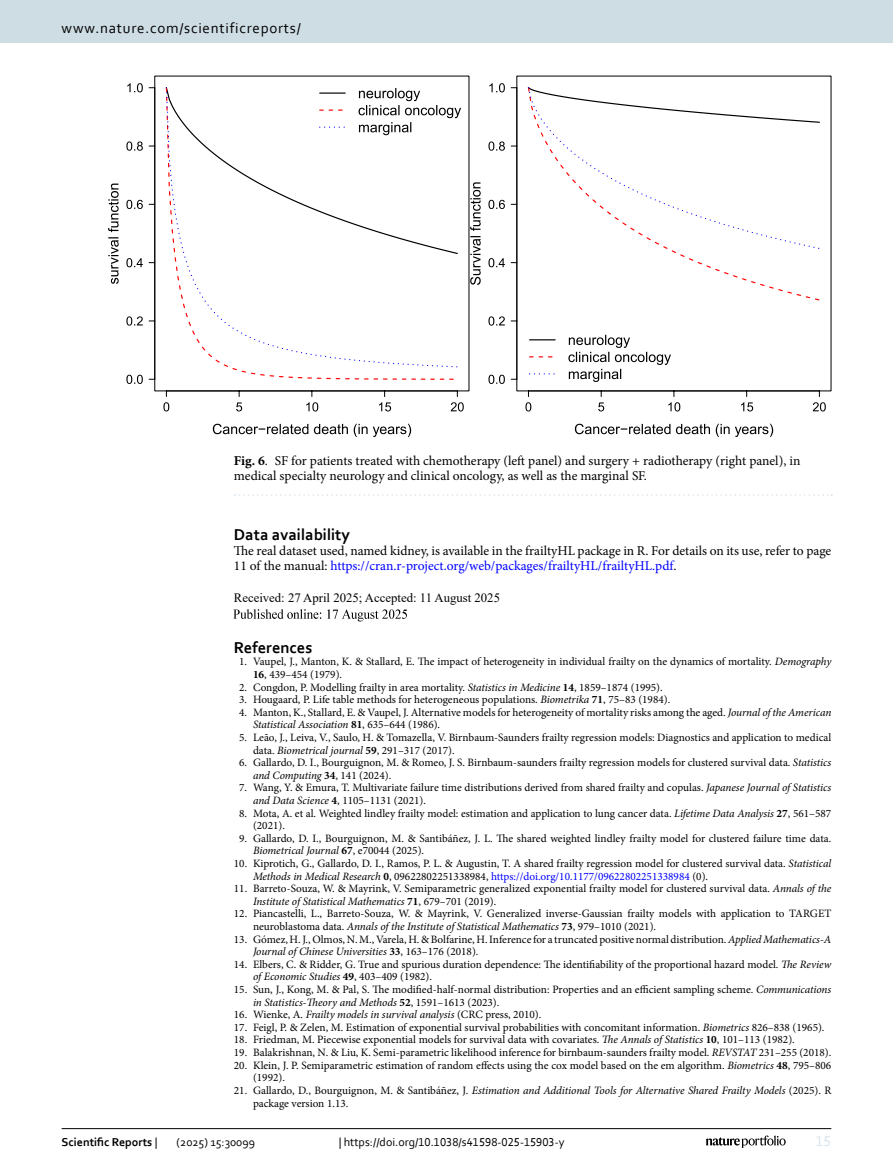
<style>
.page{position:relative;width:893px;height:1174px;background:#fff}
.page>*{position:absolute;margin:0;border:0;box-sizing:border-box;transform-origin:0 0}
.Endmatter_Heading{font:700 16.5px "Corbel";color:#000}
.Literatur_Heading{font:700 16.5px "Corbel";color:#000}
.t1{font:15px "Corbel";letter-spacing:.05em;color:#000}
.t2{font:15px "Corbel";color:#d9e4eb}
.Data_Availability{font:13.5px/15px "Minion Pro";color:#000}
.Figure_Caption{font:13.5px/15px "Minion Pro";color:#000}
.Article_History{font:12.75px "Times New Roman";color:#000}
.t3{font:12px "Corbel";color:#000}
.t4{font:700 12px "Corbel";color:#000}
.Literatur_Entry_1-99{font:11.25px/12.6px "Minion Pro";color:#000}
.Literatur_Entry_1-99-2{font:italic 11.25px "Minion Pro";letter-spacing:-.01em;color:#000}
.s1{font-weight:700}
.s2{color:#00f}
.s3{font-style:italic}
.s4{font-style:normal}
.s5{font-weight:400}
</style>
<div class="page">
<img style="left:234px;top:609px;width:173px;height:13px">
<svg style="left:163px;top:402px;width:6px;height:9px"></svg>
<svg style="left:236px;top:402px;width:6px;height:9px"></svg>
<svg style="left:306px;top:402px;width:12px;height:9px"></svg>
<svg style="left:379px;top:402px;width:12px;height:9px"></svg>
<svg style="left:451px;top:402px;width:13px;height:9px"></svg>
<svg style="left:126px;top:375px;width:17px;height:9px"></svg>
<svg style="left:126px;top:316px;width:17px;height:10px"></svg>
<svg style="left:126px;top:258px;width:17px;height:9px"></svg>
<svg style="left:126px;top:200px;width:17px;height:9px"></svg>
<svg style="left:126px;top:141px;width:17px;height:10px"></svg>
<svg style="left:127px;top:83px;width:16px;height:9px"></svg>
<div style="left:154px;top:76px;width:315px;height:315px;border:1px solid #000"></div>
<svg style="left:213px;top:424px;width:198px;height:13px"></svg>
<svg style="left:108px;top:184px;width:11px;height:100px"></svg>
<svg style="left:165px;top:87px;width:293px;height:281px"></svg>
<hr style="left:320px;top:92px;width:25px;height:2px;background:#000">
<svg style="left:320px;top:109px;width:25px;height:2px"></svg>
<svg style="left:320px;top:127px;width:25px;height:1px"></svg>
<svg style="left:359px;top:88px;width:102px;height:47px"></svg>
<svg style="left:525px;top:402px;width:6px;height:9px"></svg>
<svg style="left:598px;top:402px;width:6px;height:9px"></svg>
<svg style="left:668px;top:402px;width:12px;height:9px"></svg>
<svg style="left:741px;top:402px;width:12px;height:9px"></svg>
<svg style="left:813px;top:402px;width:13px;height:9px"></svg>
<svg style="left:488px;top:375px;width:17px;height:9px"></svg>
<svg style="left:488px;top:316px;width:17px;height:10px"></svg>
<svg style="left:488px;top:258px;width:17px;height:9px"></svg>
<svg style="left:488px;top:200px;width:17px;height:9px"></svg>
<svg style="left:488px;top:141px;width:17px;height:10px"></svg>
<svg style="left:489px;top:83px;width:16px;height:9px"></svg>
<div style="left:516px;top:76px;width:315px;height:315px;border:1px solid #000"></div>
<svg style="left:575px;top:424px;width:198px;height:13px"></svg>
<svg style="left:470px;top:182px;width:11px;height:103px"></svg>
<svg style="left:527px;top:87px;width:293px;height:162px"></svg>
<svg style="left:530px;top:339px;width:25px;height:1px"></svg>
<svg style="left:530px;top:356px;width:23px;height:1px"></svg>
<svg style="left:568px;top:335px;width:103px;height:47px"></svg>
<svg style="left:235px;top:494px;width:597px;height:2px"></svg>
<hr style="left:62px;top:1128px;width:769px;height:1px;background:#000">
<svg style="left:706px;top:1135px;width:80px;height:12px"></svg>
<div style="left:0;top:0;width:893px;height:43px;background:#cedde4"></div>
<h2 class="t1" style="left:62px;top:18px;width:241px">www.nature.com/scientificreports/</h2>
<p class="Figure_Caption" style="left:234px;top:453px;width:568px"><span class="s1">Fig. 6</span>. SF for patients treated with chemotherapy (left panel) and surgery + radiotherapy (right panel), in medical specialty neurology and clinical oncology, as well as the marginal SF.</p>
<p class="Endmatter_Heading" style="left:234px;top:524px;width:118px">Data availability</p>
<p class="Data_Availability" style="left:234px;top:543px;width:599px">The real dataset used, named kidney, is available in the frailtyHL package in R. For details on its use, refer to page<br>11 of the manual: <span class="s2">https://cran.r-project.org/web/packages/frailtyHL/frailtyHL.pdf</span>.</p>
<p class="Article_History" style="left:234px;top:588px;width:268px">Received: 27 April 2025; Accepted: 11 August 2025</p>
<p class="Literatur_Heading" style="left:234px;top:637px;width:80px">References</p>
<p class="Literatur_Entry_1-99" style="left:253px;top:655px;width:580px;text-indent:-14px">1. Vaupel, J., Manton, K. &amp; Stallard, E. The impact of heterogeneity in individual frailty on the dynamics of mortality. <span class="s3">Demography<br></span><span class="s1">16</span>, 439–454 (1979).</p>
<p class="Literatur_Entry_1-99" style="left:239px;top:680px;width:425px">2. Congdon, P. Modelling frailty in area mortality. <span class="s3">Statistics in Medicine</span> <span class="s1">14</span>, 1859–1874 (1995).</p>
<p class="Literatur_Entry_1-99" style="left:239px;top:693px;width:433px">3. Hougaard, P. Life table methods for heterogeneous populations. <span class="s3">Biometrika</span> <span class="s1">71</span>, 75–83 (1984).</p>
<p class="Literatur_Entry_1-99" style="left:253px;top:706px;width:580px;text-indent:-14px">4. Manton, K., Stallard, E. &amp; Vaupel, J. Alternative models for heterogeneity of mortality risks among the aged. <span class="s3">Journal of the American<br>Statistical Association</span> <span class="s1">81</span>, 635–644 (1986).</p>
<p class="Literatur_Entry_1-99" style="left:253px;top:731px;width:580px;text-indent:-14px">5. Leão, J., Leiva, V., Saulo, H. &amp; Tomazella, V. Birnbaum-Saunders frailty regression models: Diagnostics and application to medical data. <span class="s3">Biometrical journal</span> <span class="s1">59</span>, 291–317 (2017).</p>
<p class="Literatur_Entry_1-99" style="left:253px;top:756px;width:580px;text-indent:-14px">6. Gallardo, D. I., Bourguignon, M. &amp; Romeo, J. S. Birnbaum-saunders frailty regression models for clustered survival data. <span class="s3">Statistics and Computing</span> <span class="s1">34</span>, 141 (2024).</p>
<p class="Literatur_Entry_1-99" style="left:253px;top:781px;width:580px;text-indent:-14px">7. Wang, Y. &amp; Emura, T. Multivariate failure time distributions derived from shared frailty and copulas. <span class="s3">Japanese Journal of Statistics and Data Science</span> <span class="s1">4</span>, 1105–1131 (2021).</p>
<p class="Literatur_Entry_1-99" style="left:253px;top:806px;width:580px;text-indent:-14px">8. Mota, A. et al. Weighted lindley frailty model: estimation and application to lung cancer data. <span class="s3">Lifetime Data Analysis</span> <span class="s1">27</span>, 561–587 (2021).</p>
<p class="Literatur_Entry_1-99" style="left:253px;top:832px;width:580px;text-indent:-14px">9. Gallardo, D. I., Bourguignon, M. &amp; Santibáñez, J. L. The shared weighted lindley frailty model for clustered failure time data.<br><span class="s3">Biometrical Journal</span> <span class="s1">67</span>, e70044 (2025).</p>
<p class="Literatur_Entry_1-99" style="left:253px;top:857px;width:580px;text-indent:-19px">10. Kiprotich, G., Gallardo, D. I., Ramos, P. L. &amp; Augustin, T. A shared frailty regression model for clustered survival data. <span class="s3">Statistical<br>Methods in Medical Research</span> <span class="s1">0</span>, 09622802251338984, <span class="s2">https://doi.org/10.1177/09622802251338984</span> (0).</p>
<p class="Literatur_Entry_1-99" style="left:253px;top:882px;width:580px;text-indent:-19px">11. Barreto-Souza, W. &amp; Mayrink, V. Semiparametric generalized exponential frailty model for clustered survival data. <span class="s3">Annals of the<br>Institute of Statistical Mathematics</span> <span class="s1">71</span>, 679–701 (2019).</p>
<p class="Literatur_Entry_1-99" style="left:253px;top:907px;width:580px;text-indent:-19px">12. Piancastelli, L., Barreto-Souza, W. &amp; Mayrink, V. Generalized inverse-Gaussian frailty models with application to TARGET neuroblastoma data. <span class="s3">Annals of the Institute of Statistical Mathematics</span> <span class="s1">73</span>, 979–1010 (2021).</p>
<p class="Literatur_Entry_1-99" style="left:253px;top:932px;width:580px;text-indent:-19px">13. Gómez, H. J., Olmos, N. M., Varela, H. &amp; Bolfarine, H. Inference for a truncated positive normal distribution. <span class="s3">Applied Mathematics-A<br>Journal of Chinese Universities</span> <span class="s1">33</span>, 163–176 (2018).</p>
<p class="Literatur_Entry_1-99" style="left:253px;top:958px;width:580px;text-indent:-19px">14. Elbers, C. &amp; Ridder, G. True and spurious duration dependence: The identifiability of the proportional hazard model. <span class="s3">The Review of Economic Studies</span> <span class="s1">49</span>, 403–409 (1982).</p>
<p class="Literatur_Entry_1-99" style="left:253px;top:983px;width:580px;text-indent:-19px">15. Sun, J., Kong, M. &amp; Pal, S. The modified-half-normal distribution: Properties and an efficient sampling scheme. <span class="s3">Communications in Statistics-Theory and Methods</span> <span class="s1">52</span>, 1591–1613 (2023).</p>
<p class="Literatur_Entry_1-99-2" style="left:234px;top:1007px;width:309px"><span class="s4">16. Wienke, A.</span> Frailty models in survival analysis <span class="s4">(CRC press, 2010).</span></p>
<p class="Literatur_Entry_1-99" style="left:234px;top:1021px;width:592px">17. Feigl, P. &amp; Zelen, M. Estimation of exponential survival probabilities with concomitant information. <span class="s3">Biometrics</span> 826–838 (1965).</p>
<p class="Literatur_Entry_1-99" style="left:234px;top:1033px;width:562px">18. Friedman, M. Piecewise exponential models for survival data with covariates. <span class="s3">The Annals of Statistics</span> <span class="s1">10</span>, 101–113 (1982).</p>
<p class="Literatur_Entry_1-99" style="left:234px;top:1046px;width:599px">19. Balakrishnan, N. &amp; Liu, K. Semi-parametric likelihood inference for birnbaum-saunders frailty model. <span class="s3">REVSTAT</span> 231–255 (2018).</p>
<p class="Literatur_Entry_1-99" style="left:253px;top:1058px;width:580px;text-indent:-19px">20. Klein, J. P. Semiparametric estimation of random effects using the cox model based on the em algorithm. <span class="s3">Biometrics</span> <span class="s1">48</span>, 795–806 (1992).</p>
<p class="Literatur_Entry_1-99" style="left:253px;top:1084px;width:580px;text-indent:-19px">21. Gallardo, D., Bourguignon, M. &amp; Santibáñez, J. <span class="s3">Estimation and Additional Tools for Alternative Shared Frailty Models</span> (2025). R package version 1.13.</p>
<p class="t4" style="left:62px;top:1134px;width:97px">Scientific Reports <span class="s5">|</span></p>
<p class="t3" style="left:177px;top:1134px;width:80px">(2025) 15:30099</p>
<p class="t3" style="left:339px;top:1134px;width:227px">| https://doi.org/10.1038/s41598-025-15903-y</p>
<h2 class="t2" style="left:816px;top:1132px;width:17px">15</h2>
</div>
